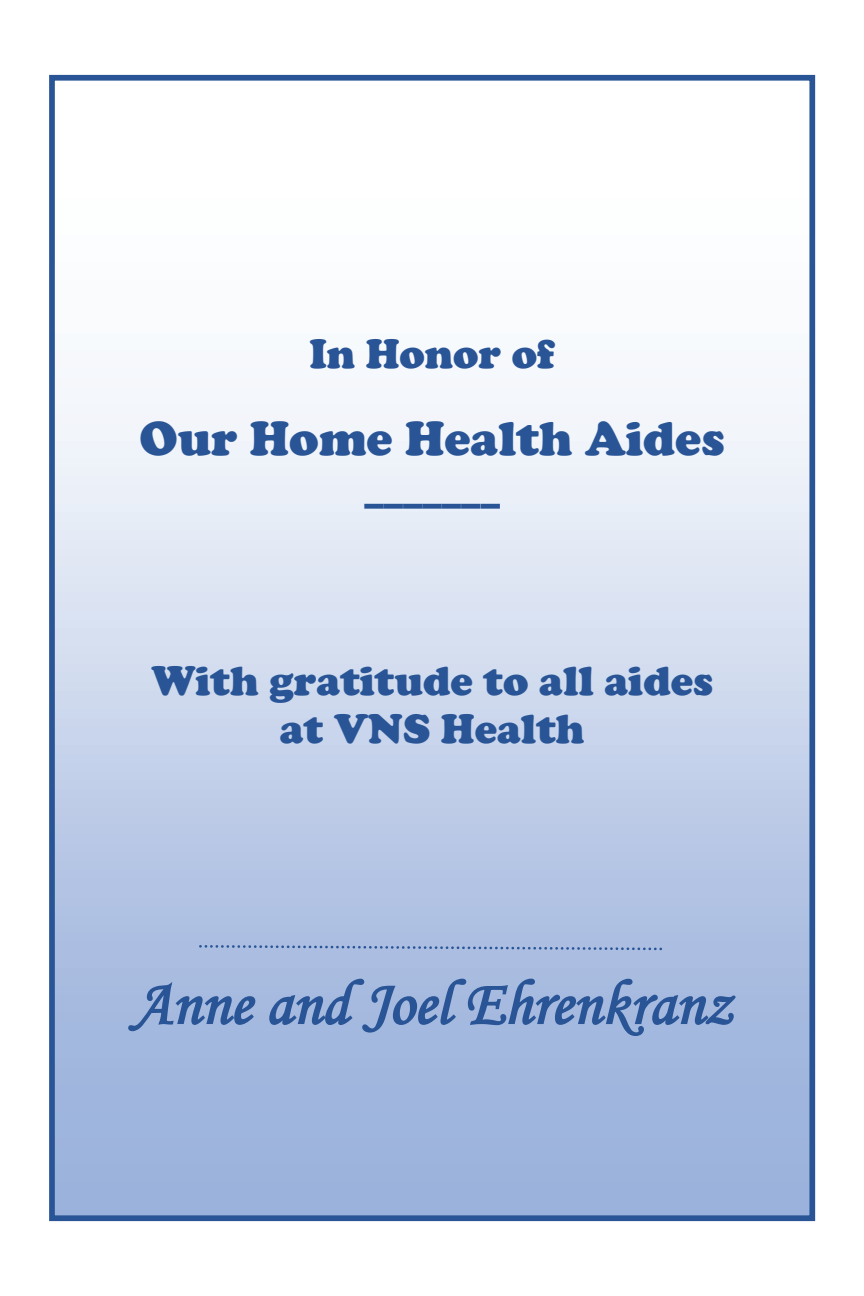
<style>
.page{position:relative;width:864px;height:1296px;background:#fff}
.page>*{position:absolute;margin:0;border:0;box-sizing:border-box;transform-origin:0 0}
.t1{font:63.4px "Monotype Corsiva";color:#295597}
.t2{font:900 49.2px "Cooper";color:#295597}
.t3{font:900 42.2px/48.4px "Cooper";color:#295597;text-align:center}
.t4{font:900 38.6px "Cooper";color:#295597}
</style>
<div class="page">
<div style="left:52px;top:78px;width:760px;height:1140px;background:linear-gradient(to bottom,#fff,#94acd9)"></div>
<div style="left:49px;top:75px;width:766px;height:1146px;border:6px solid #295597"></div>
<svg style="left:198px;top:944px;width:468px;height:8px;background:#9ab0d7"></svg>
<p class="t3" style="left:309px;top:330px;width:247px">In Honor of</p>
<p class="t2" style="left:139px;top:410px;width:587px">Our Home Health Aides</p>
<p class="t4" style="left:364px;top:467px;width:137px">_______</p>
<p class="t3" style="left:152px;top:657px;width:563px">With gratitude to all aides at VNS Health</p>
<h1 class="t1" style="left:132px;top:965px;width:601px">Anne and Joel Ehrenkranz</h1>
</div>
